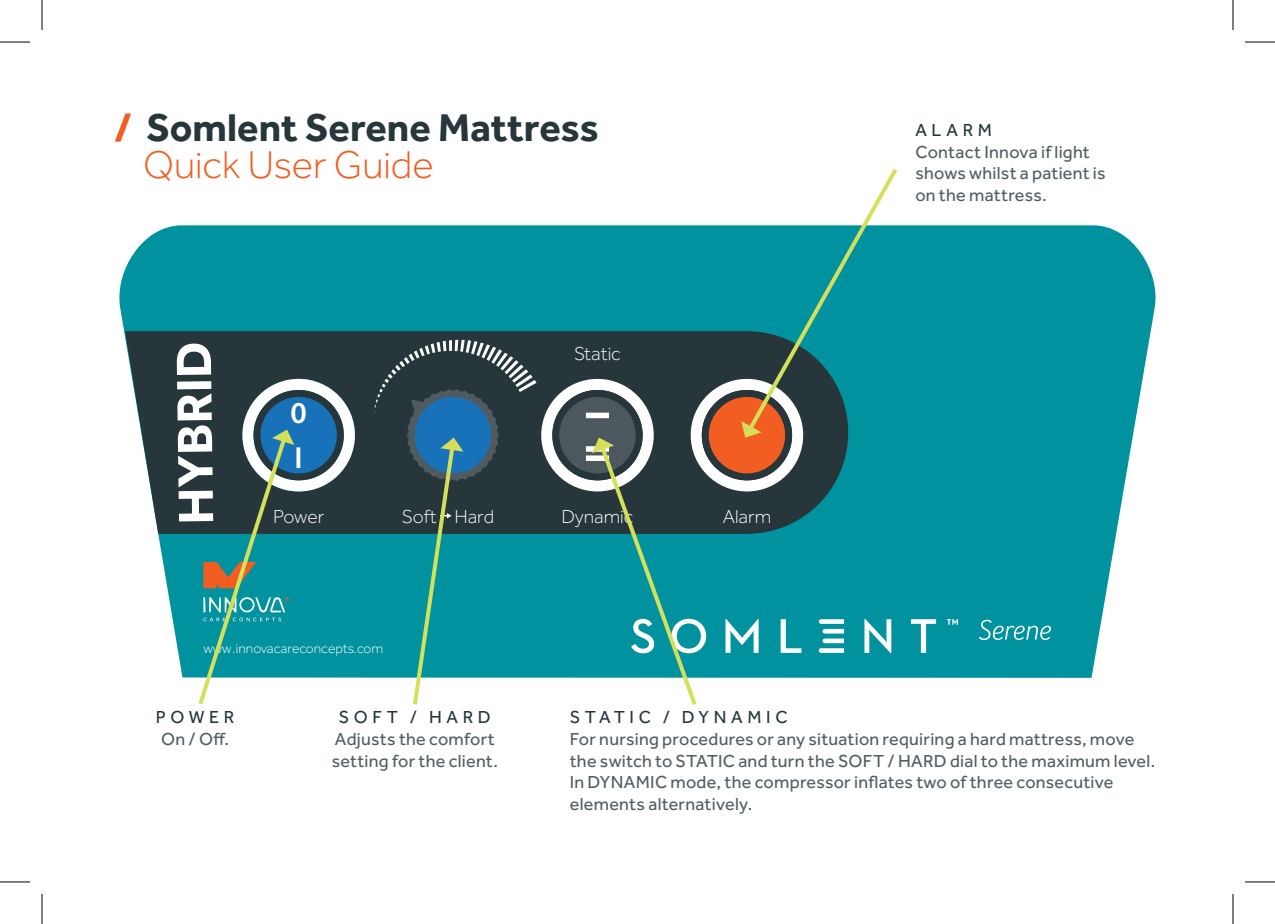
<style>
.page{position:relative;width:1275px;height:924px;background:#fff}
.page>*{position:absolute;margin:0;border:0;box-sizing:border-box;transform-origin:0 0}
.t1{font:700 40px "Effra";letter-spacing:-.005em;color:#26363a}
.t2{font:300 40px "Effra";color:#f25d21}
.t3{font:600 30.6px/44.8px "Myriad Pro";color:#fff}
.t4{font:300 19.4px "Effra";color:#fff}
.t5{font:18px/21.6px "Effra";letter-spacing:.015em;color:#515d62}
.t6{font:18px "Effra";letter-spacing:.26em;color:#26363a}
.t7{font:300 13.8px "Effra";color:#fff}
.s1{color:#f25d21}
</style>
<div class="page">
<svg style="left:119px;top:225px;width:1037px;height:452px;background:#26a2ad"></svg>
<svg style="left:125px;top:331px;width:249px;height:202px;fill:#26363a"></svg>
<svg style="left:911px;top:619px;width:25px;height:33px"></svg>
<svg style="left:946px;top:619px;width:12px;height:5px"></svg>
<svg style="left:979px;top:619px;width:72px;height:20px"></svg>
<svg style="left:177px;top:343px;width:178px;height:362px"></svg>
<svg style="left:374px;top:169px;width:527px;height:536px"></svg>
<hr style="left:0;top:42px;width:30px;height:1px;background:#000">
<hr style="left:1245px;top:42px;width:30px;height:1px;background:#000">
<hr style="left:0;top:881px;width:30px;height:1px;background:#000">
<hr style="left:1245px;top:881px;width:30px;height:1px;background:#000">
<hr style="left:42px;top:0;width:1px;height:30px;background:#000">
<hr style="left:42px;top:893px;width:1px;height:30px;background:#000">
<hr style="left:1232px;top:0;width:1px;height:30px;background:#000">
<hr style="left:1232px;top:893px;width:1px;height:30px;background:#000">
<p class="t1" style="left:114px;top:103px;width:486px"><span class="s1">/</span> Somlent Serene Mattress</p>
<p class="t2" style="left:143px;top:142px;width:292px">Quick User Guide</p>
<p class="t3" style="left:290px;top:389px;width:18px">0<br>I</p>
<p class="t4" style="left:273px;top:505px;width:53px">Power</p>
<p class="t4" style="left:402px;top:505px;width:94px">Soft Hard</p>
<p class="t7" style="left:203px;top:640px;width:181px">www.innovacareconcepts.com</p>
<p class="t4" style="left:574px;top:343px;width:48px">Static</p>
<p class="t4" style="left:561px;top:505px;width:74px">Dynamic</p>
<p class="t4" style="left:722px;top:505px;width:50px">Alarm</p>
<p class="t6" style="left:915px;top:119px;width:78px">ALARM</p>
<p class="t5" style="left:915px;top:140px;width:192px">Contact Innova if light shows whilst a patient is on the mattress.</p>
<p class="t6" style="left:156px;top:706px;width:80px">POWER</p>
<p class="t5" style="left:161px;top:727px;width:70px">On / Off.</p>
<p class="t6" style="left:339px;top:706px;width:153px">SOFT / HARD</p>
<p class="t5" style="left:332px;top:727px;width:168px">Adjusts the comfort setting for the client.</p>
<p class="t6" style="left:570px;top:706px;width:219px">STATIC / DYNAMIC</p>
<p class="t5" style="left:570px;top:727px;width:587px">For nursing procedures or any situation requiring a hard mattress, move the switch to STATIC and turn the SOFT / HARD dial to the maximum level.</p>
<p class="t5" style="left:570px;top:770px;width:545px">In DYNAMIC mode, the compressor inflates two of three consecutive elements alternatively.</p>
</div>
